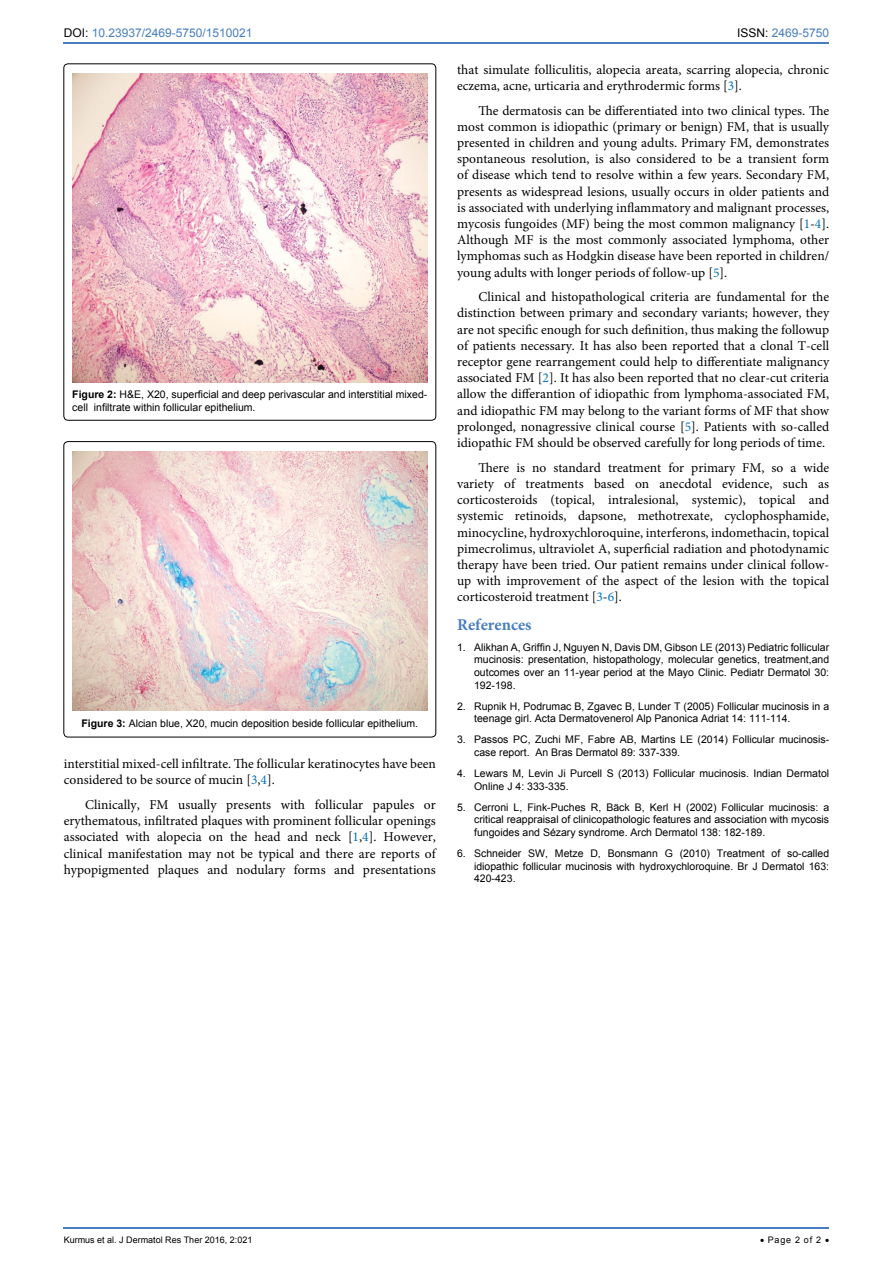
<style>
.page{position:relative;width:893px;height:1263px;background:#fff}
.page>*{position:absolute;margin:0;border:0;box-sizing:border-box;transform-origin:0 0}
.t1{font:700 16.5px "Minion Pro";color:#487ec0}
.t2{font:13.5px/16.2px "Minion Pro";color:#000;text-align:justify}
.t3{font:12px "Arial";color:#487ec0}
.t4{font:10.5px/12.6px "Arial";color:#000}
.t5{font:9px "Arial";color:#000}
.s1{color:#000}
.s2{color:#0072bc}
.s3{font-weight:700}
</style>
<div class="page">
<hr style="left:64px;top:1227px;width:765px;height:2px;background:#487ec0">
<hr style="left:64px;top:42px;width:765px;height:2px;background:#487ec0">
<div style="left:64px;top:64px;width:372px;height:356px;border:1px solid #000;border-radius:4px"></div>
<img style="left:72px;top:73px;width:355px;height:309px">
<div style="left:64px;top:441px;width:372px;height:296px;border:1px solid #000;border-radius:4px"></div>
<img style="left:72px;top:452px;width:355px;height:258px">
<p class="t3" style="left:64px;top:25px;width:190px"><span class="s1">DOI:</span> 10.23937/2469-5750/1510021</p>
<p class="t3" style="left:737px;top:25px;width:94px"><span class="s1">ISSN:</span> 2469-5750</p>
<p class="t2" style="left:457px;top:61px;width:374px">that simulate folliculitis, alopecia areata, scarring alopecia, chronic eczema, acne, urticaria and erythrodermic forms [<span class="s2">3</span>].</p>
<p class="t2" style="left:457px;top:102px;width:374px;text-indent:21px">The dermatosis can be differentiated into two clinical types. The most common is idiopathic (primary or benign) FM, that is usually presented in children and young adults. Primary FM, demonstrates spontaneous resolution, is also considered to be a transient form of disease which tend to resolve within a few years. Secondary FM, presents as widespread lesions, usually occurs in older patients and is associated with underlying inflammatory and malignant processes, mycosis fungoides (MF) being the most common malignancy [<span class="s2">1</span>-<span class="s2">4</span>].<br>Although MF is the most commonly associated lymphoma, other lymphomas such as Hodgkin disease have been reported in children/ young adults with longer periods of follow-up [<span class="s2">5</span>].</p>
<p class="t2" style="left:457px;top:289px;width:374px;text-indent:21px">Clinical and histopathological criteria are fundamental for the distinction between primary and secondary variants; however, they are not specific enough for such definition, thus making the followup of patients necessary. It has also been reported that a clonal T-cell receptor gene rearrangement could help to differentiate malignancy associated FM [<span class="s2">2</span>]. It has also been reported that no clear-cut criteria allow the differantion of idiopathic from lymphoma-associated FM, and idiopathic FM may belong to the variant forms of MF that show prolonged, nonagressive clinical course [<span class="s2">5</span>]. Patients with so-called idiopathic FM should be observed carefully for long periods of time.</p>
<p class="t2" style="left:457px;top:459px;width:374px;text-indent:21px">There is no standard treatment for primary FM, so a wide variety of treatments based on anecdotal evidence, such as corticosteroids (topical, intralesional, systemic), topical and systemic retinoids, dapsone, methotrexate, cyclophosphamide, minocycline, hydroxychloroquine, interferons, indomethacin, topical pimecrolimus, ultraviolet A, superficial radiation and photodynamic therapy have been tried. Our patient remains under clinical follow&shy;up with improvement of the aspect of the lesion with the topical corticosteroid treatment [<span class="s2">3</span>-<span class="s2">6</span>].</p>
<p class="t1" style="left:457px;top:613px;width:76px">References</p>
<p class="t4" style="left:474px;top:641px;width:357px;text-align:justify;text-indent:-17px">1. Alikhan A, Griffin J, Nguyen N, Davis DM, Gibson LE (2013) Pediatric follicular mucinosis: presentation, histopathology, molecular genetics, treatment,and outcomes over an 11-year period at the Mayo Clinic. Pediatr Dermatol 30:<br>192-198.</p>
<p class="t4" style="left:474px;top:700px;width:357px;text-indent:-17px">2. Rupnik H, Podrumac B, Zgavec B, Lunder T (2005) Follicular mucinosis in a teenage girl. Acta Dermatovenerol Alp Panonica Adriat 14: 111-114.</p>
<p class="t4" style="left:474px;top:733px;width:357px;text-indent:-17px">3. Passos PC, Zuchi MF, Fabre AB, Martins LE (2014) Follicular mucinosis&shy;case report. An Bras Dermatol 89: 337-339.</p>
<p class="t4" style="left:474px;top:767px;width:357px;text-indent:-17px">4. Lewars M, Levin Ji Purcell S (2013) Follicular mucinosis. Indian Dermatol<br>Online J 4: 333-335.</p>
<p class="t4" style="left:474px;top:801px;width:357px;text-align:justify;text-indent:-17px">5. Cerroni L, Fink-Puches R, Bäck B, Kerl H (2002) Follicular mucinosis: a critical reappraisal of clinicopathologic features and association with mycosis fungoides and Sézary syndrome. Arch Dermatol 138: 182-189.</p>
<p class="t4" style="left:474px;top:847px;width:357px;text-align:justify;text-indent:-17px">6. Schneider SW, Metze D, Bonsmann G (2010) Treatment of so-called idiopathic follicular mucinosis with hydroxychloroquine. Br J Dermatol 163:<br>420-423.</p>
<p class="t4" style="left:72px;top:388px;width:357px"><span class="s3">Figure 2:</span> H&amp;E, X20, superficial and deep perivascular and interstitial mixed&shy;cell infiltrate within follicular epithelium.</p>
<p class="t4" style="left:81px;top:717px;width:338px"><span class="s3">Figure 3:</span> Alcian blue, X20, mucin deposition beside follicular epithelium.</p>
<p class="t2" style="left:64px;top:756px;width:374px">interstitial mixed‑cell infiltrate. The follicular keratinocytes have been considered to be source of mucin [<span class="s2">3</span>,<span class="s2">4</span>].</p>
<p class="t2" style="left:64px;top:797px;width:374px;text-indent:21px">Clinically, FM usually presents with follicular papules or erythematous, infiltrated plaques with prominent follicular openings associated with alopecia on the head and neck [<span class="s2">1</span>,<span class="s2">4</span>]. However, clinical manifestation may not be typical and there are reports of hypopigmented plaques and nodulary forms and presentations</p>
<p class="t5" style="left:64px;top:1234px;width:190px">Kurmus et al. J Dermatol Res Ther 2016, 2:021</p>
<p class="t5" style="left:760px;top:1234px;width:71px">• Page 2 of 2 •</p>
</div>
